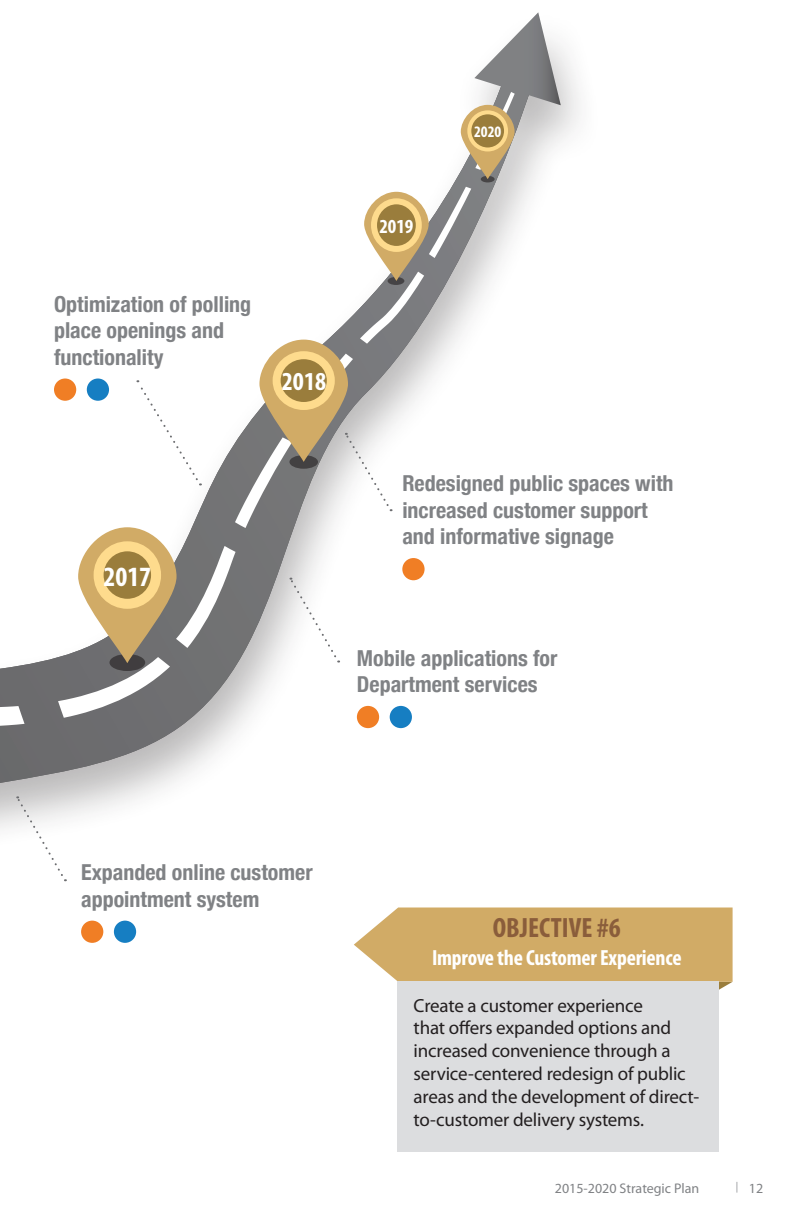
<style>
.page{position:relative;width:792px;height:1224px;background:#fff}
.page>*{position:absolute;margin:0;border:0;box-sizing:border-box;transform-origin:0 0}
.t1{font:700 condensed 28px "Myriad Pro";color:#8a5d3b}
.t2{font:700 condensed 28px "Myriad Pro";color:#fff}
.t3{font:700 condensed 26px "Myriad Pro";color:#fff}
.t4{font:700 condensed 22px/26.4px "Helvetica Neue";color:#808285}
.t5{font:700 condensed 22px "Myriad Pro";letter-spacing:-.01em;color:#fff}
.t6{font:700 condensed 20px "Myriad Pro";color:#fff}
.t7{font:19px/22.8px "Myriad Pro";letter-spacing:-.01em;color:#231f20}
.t8{font:700 condensed 16px "Myriad Pro";color:#fff}
.t9{font:14px "Myriad Pro";color:#808285}
</style>
<div class="page">
<svg style="left:0;top:129px;width:535px;height:654px"></svg>
<svg style="left:0;top:706px;width:25px;height:28px"></svg>
<svg style="left:354px;top:908px;width:379px;height:91px;background:#d5b273"></svg>
<div style="left:398px;top:981px;width:321px;height:171px;background:#dcdddf"></div>
<div style="left:481px;top:176px;width:14px;height:6px;background:#474546;border-radius:50%"></div>
<svg style="left:461px;top:12px;width:100px;height:167px"></svg>
<div style="left:469px;top:112px;width:37px;height:37px;background:#9a7d3c;border-radius:50%"></div>
<div style="left:467px;top:110px;width:41px;height:41px;border:4px solid #fedb8d;border-radius:50%"></div>
<div style="left:81px;top:921px;width:22px;height:22px;background:#f07e25;border-radius:50%"></div>
<div style="left:114px;top:921px;width:22px;height:22px;background:#167ec2;border-radius:50%"></div>
<div style="left:357px;top:706px;width:22px;height:22px;background:#f07e25;border-radius:50%"></div>
<div style="left:390px;top:706px;width:22px;height:22px;background:#167ec2;border-radius:50%"></div>
<div style="left:54px;top:379px;width:22px;height:22px;background:#f07e25;border-radius:50%"></div>
<svg style="left:16px;top:796px;width:50px;height:85px"></svg>
<svg style="left:58px;top:187px;width:413px;height:531px"></svg>
<p class="t4" style="left:54px;top:289px;width:199px">Optimization of polling place openings and functionality</p>
<p class="t3" style="left:282px;top:365px;width:46px">2018</p>
<p class="t6" style="left:379px;top:213px;width:36px">2019</p>
<p class="t8" style="left:474px;top:122px;width:29px">2020</p>
<p class="t2" style="left:103px;top:559px;width:49px">2017</p>
<p class="t4" style="left:402px;top:469px;width:273px">Redesigned public spaces with increased customer support and informative signage</p>
<p class="t4" style="left:357px;top:643px;width:202px">Mobile applications for<br>Department services</p>
<p class="t4" style="left:81px;top:858px;width:233px">Expanded online customer appointment system</p>
<p class="t1" style="left:493px;top:910px;width:129px">OBJECTIVE #6</p>
<p class="t5" style="left:432px;top:944px;width:251px">Improve the Customer Experience</p>
<p class="t7" style="left:414px;top:994px;width:287px">Create a customer experience<br>that offers expanded options and increased convenience through a service-centered redesign of public areas and the development of direct&shy;to-customer delivery systems.</p>
<p class="t9" style="left:555px;top:1179px;width:146px">2015-2020 Strategic Plan</p>
<p class="t9" style="left:749px;top:1179px;width:16px">12</p>
</div>
